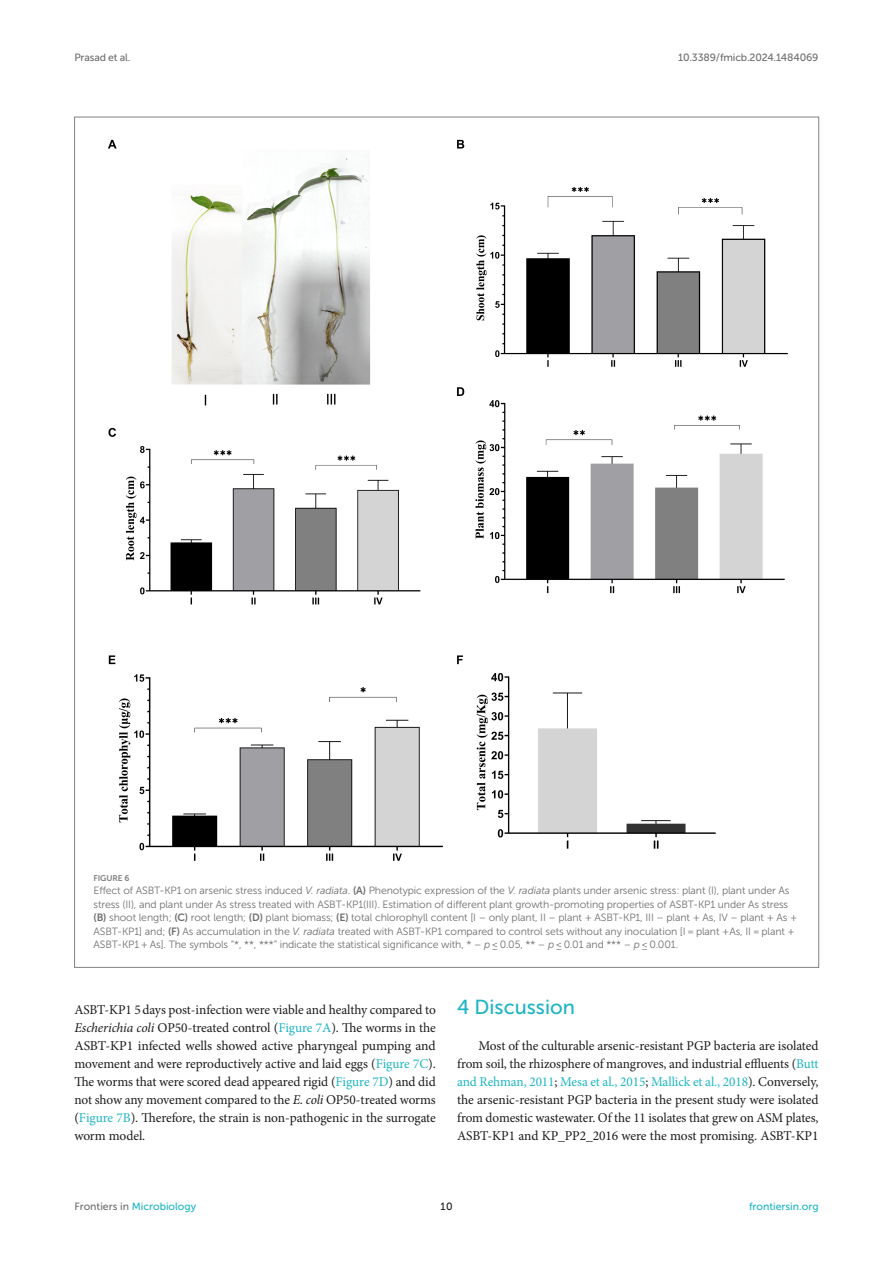
<style>
.page{position:relative;width:893px;height:1263px;background:#fff}
.page>*{position:absolute;margin:0;border:0;box-sizing:border-box;transform-origin:0 0}
.HEAD_1{font:20.25px "Museo Sans 500";color:#1db5c3}
.TEXT_FLUSH{font:13.5px/18px "Minion Pro";letter-spacing:-.01em;color:#1b1c1b;text-align:justify}
.FIG_LEG{font:10.5px/13.5px "Museo Sans 300";letter-spacing:-.01em;color:#706f70}
.t1{font:10.5px "Museo Sans 500";color:#1db5c3}
.t2{font:10.5px "Museo Sans 500";letter-spacing:-.015em;color:#706f70}
.t3{font:10.5px "Museo Sans 500";color:#1b1c1b}
.FIG_HD{font:8.25px "Museo Sans 700";letter-spacing:-.01em;color:#7e7f7f}
.s1{font-style:italic}
.s2{font-family:"Museo Sans 700"}
.s3{color:#1db5c3}
.s4{color:#706f70}
</style>
<div class="page">
<img style="left:108px;top:139px;width:680px;height:722px">
<p class="t2" style="left:74px;top:51px;width:58px">Prasad et al.</p>
<p class="t2" style="left:678px;top:51px;width:142px">10.3389/fmicb.2024.1484069</p>
<p class="FIG_HD" style="left:94px;top:873px;width:37px">FIGURE 6</p>
<p class="FIG_LEG" style="left:94px;top:884px;width:705px">Effect of ASBT-KP1 on arsenic stress induced <span class="s1">V. radiata</span>. <span class="s2">(A)</span> Phenotypic expression of the <span class="s1">V. radiata</span> plants under arsenic stress: plant (I), plant under As stress (II), and plant under As stress treated with ASBT-KP1(III). Estimation of different plant growth-promoting properties of ASBT-KP1 under As stress <span class="s2">(B)</span> shoot length; <span class="s2">(C)</span> root length; <span class="s2">(D)</span> plant biomass; <span class="s2">(E)</span> total chlorophyll content [I – only plant, II – plant + ASBT-KP1, III – plant + As, IV – plant + As + ASBT-KP1] and; <span class="s2">(F)</span> As accumulation in the <span class="s1">V. radiata</span> treated with ASBT-KP1 compared to control sets without any inoculation [I = plant +As, II = plant + ASBT-KP1 + As]. The symbols “*, **, ***” indicate the statistical significance with, * – <span class="s1">p</span> ≤ 0.05, ** – <span class="s1">p</span> ≤ 0.01 and *** – <span class="s1">p</span> ≤ 0.001.</p>
<p class="TEXT_FLUSH" style="left:74px;top:1001px;width:363px">ASBT-KP1 5days post-infection were viable and healthy compared to <span class="s1">Escherichia coli</span> OP50-treated control (<span class="s3">Figure 7A</span>). The worms in the ASBT-KP1 infected wells showed active pharyngeal pumping and movement and were reproductively active and laid eggs (<span class="s3">Figure 7C</span>).<br>The worms that were scored dead appeared rigid (<span class="s3">Figure 7D</span>) and did not show any movement compared to the <span class="s1">E. coli</span> OP50-treated worms (<span class="s3">Figure 7B</span>). Therefore, the strain is non-pathogenic in the surrogate worm model.</p>
<p class="HEAD_1" style="left:457px;top:996px;width:119px">4 Discussion</p>
<p class="TEXT_FLUSH" style="left:457px;top:1037px;width:363px;text-indent:21px">Most of the culturable arsenic-resistant PGP bacteria are isolated from soil, the rhizosphere of mangroves, and industrial effluents (<span class="s3">Butt and Rehman, 2011</span>; <span class="s3">Mesa et al., 2015</span>; <span class="s3">Mallick et al., 2018</span>). Conversely, the arsenic-resistant PGP bacteria in the present study were isolated from domestic wastewater. Of the 11 isolates that grew on ASM plates, ASBT-KP1 and KP_PP2_2016 were the most promising. ASBT-KP1</p>
<p class="t1" style="left:74px;top:1200px;width:123px"><span class="s4">Frontiers in</span> Microbiology</p>
<p class="t3" style="left:440px;top:1200px;width:14px">10</p>
<p class="t1" style="left:749px;top:1200px;width:71px">frontiersin.org</p>
</div>
